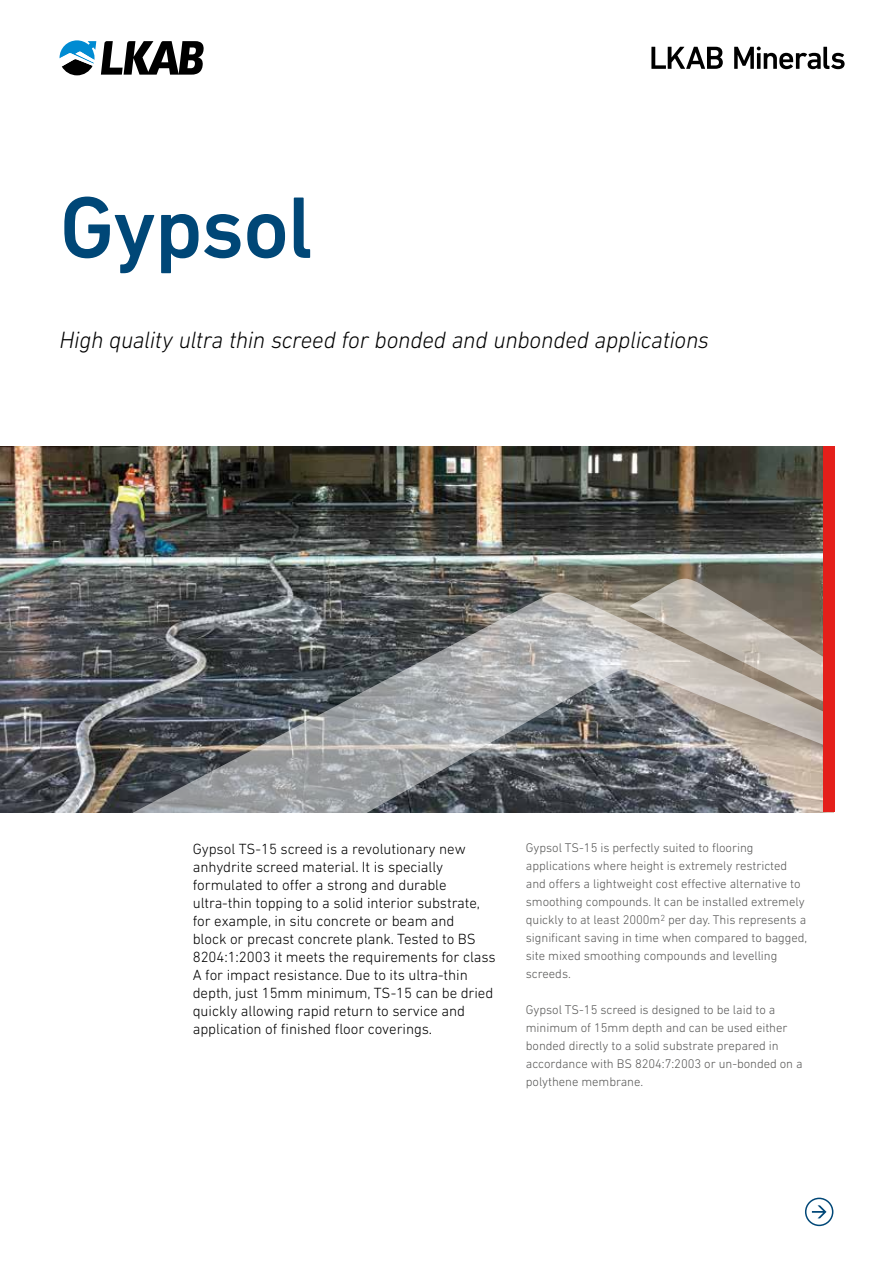
<style>
.page{position:relative;width:893px;height:1263px;background:#fff}
.page>*{position:absolute;margin:0;border:0;box-sizing:border-box;transform-origin:0 0}
.t1{font:500 88.05px "DIN Next LT Profor LKAB";letter-spacing:-.02em;color:#004777}
.t2{font:italic 300 24px "DIN Next LT Profor LKAB";letter-spacing:-.015em;color:#000}
.t3{font:300 15px/18px "DIN Next LT Profor LKAB";letter-spacing:-.005em;color:#000}
.t4{font:300 12.75px/18px "DIN Next LT Profor LKAB";letter-spacing:-.005em;color:#575756}
</style>
<div class="page">
<img style="left:0;top:446px;width:823px;height:366px">
<svg style="left:805px;top:1197px;width:28px;height:29px"></svg>
<svg style="left:60px;top:40px;width:144px;height:35px"></svg>
<svg style="left:651px;top:47px;width:194px;height:22px"></svg>
<svg style="left:629px;top:579px;width:194px;height:14px;background:#7b7568"></svg>
<svg style="left:133px;top:593px;width:690px;height:220px;background:#828383"></svg>
<div style="left:823px;top:446px;width:11px;height:366px;background:#e41f1a"></div>
<h1 class="t1" style="left:60px;top:176px;width:255px">Gypsol</h1>
<h2 class="t2" style="left:60px;top:326px;width:651px">High quality ultra thin screed for bonded and unbonded applications</h2>
<p class="t3" style="left:193px;top:840px;width:305px">Gypsol TS-15 screed is a revolutionary new anhydrite screed material. It is specially formulated to offer a strong and durable ultra-thin topping to a solid interior substrate, for example, in situ concrete or beam and<br>block or precast concrete plank. Tested to BS 8204:1:2003 it meets the requirements for class A for impact resistance. Due to its ultra-thin depth, just 15mm minimum, TS-15 can be dried quickly allowing rapid return to service and application of finished floor coverings.</p>
<p class="t4" style="left:526px;top:839px;width:283px">Gypsol TS-15 is perfectly suited to flooring applications where height is extremely restricted and offers a lightweight cost effective alternative to smoothing compounds. It can be installed extremely quickly to at least 2000m<sup>2</sup> per day. This represents a significant saving in time when compared to bagged, site mixed smoothing compounds and levelling screeds.</p>
<p class="t4" style="left:526px;top:1001px;width:278px">Gypsol TS-15 screed is designed to be laid to a minimum of 15mm depth and can be used either bonded directly to a solid substrate prepared in accordance with BS 8204:7:2003 or un-bonded on a polythene membrane.</p>
</div>
